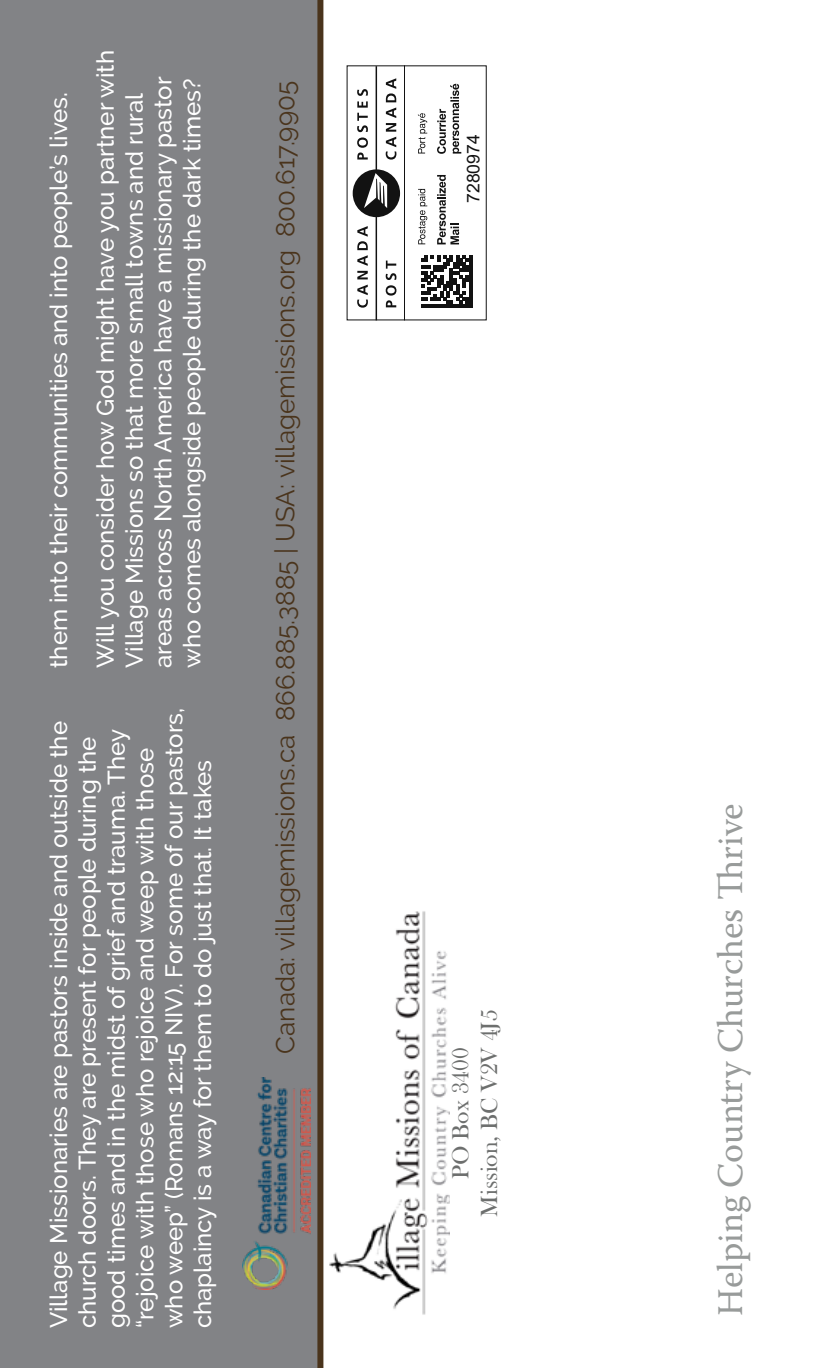
<style>
.page{position:relative;width:828px;height:1368px;background:#fff}
.page>*{position:absolute;margin:0;border:0;box-sizing:border-box;transform-origin:0 0}
.t1{font:36px "Warnock Pro";color:#989b9a}
.t2{font:26px "Raleway";color:#4a341c}
.t3{font:500 24px/28.8px "Raleway";color:#fff}
.t4{font:24px/28.8px "Bask Old Face";color:#6d6f6e;text-align:center}
.t5{font:17.6px "Arial";color:#121212}
</style>
<div class="page">
<hr style="left:376px;top:66px;width:1px;height:254px;background:#121212">
<div style="left:353px;top:169px;width:47px;height:48px;background:#121212;border-radius:50%"></div>
<svg style="left:364px;top:173px;width:23px;height:35px"></svg>
<svg style="left:357px;top:89px;width:11px;height:71px"></svg>
<svg style="left:386px;top:78px;width:10px;height:82px"></svg>
<svg style="left:357px;top:285px;width:11px;height:23px"></svg>
<svg style="left:357px;top:226px;width:11px;height:53px"></svg>
<svg style="left:386px;top:261px;width:10px;height:46px"></svg>
<div style="left:347px;top:65px;width:140px;height:255px;border:1px solid #121212"></div>
<hr style="left:404px;top:65px;width:1px;height:255px;background:#121212">
<svg style="left:418px;top:189px;width:9px;height:55px"></svg>
<svg style="left:418px;top:113px;width:9px;height:41px"></svg>
<svg style="left:437px;top:175px;width:22px;height:69px"></svg>
<svg style="left:437px;top:84px;width:24px;height:70px"></svg>
<svg style="left:421px;top:256px;width:51px;height:51px"></svg>
<img style="left:330px;top:911px;width:119px;height:404px">
<div style="left:0;top:0;width:323px;height:1368px;background:#828386"></div>
<img style="left:243px;top:1077px;width:67px;height:213px">
<p class="t3" style="left:35px;top:668px;width:620px;line-height:46.8px;rotate:-90deg">them into their communities and into people’s lives.<br>Will you consider how God might have you partner with</p>
<p class="t3" style="left:120px;top:668px;width:593px;rotate:-90deg">Village Missions so that more small towns and rural areas across North America have a missionary pastor who comes alongside people during the dark times?</p>
<p class="t3" style="left:44px;top:1328px;width:622px;rotate:-90deg">Village Missionaries are pastors inside and outside the church doors. They are present for people during the good times and in the midst of grief and trauma. They “rejoice with those who rejoice and weep with those who weep” (Romans 12:15 NIV). For some of our pastors, chaplaincy is a way for them to do just that. It takes</p>
<p class="t2" style="left:270px;top:1054px;width:974px;rotate:-90deg">Canada: villagemissions.ca 866.885.3885 | USA: villagemissions.org 800.617.9905</p>
<p class="t5" style="left:461px;top:203px;width:70px;rotate:-90deg">7280974</p>
<p class="t4" style="left:447px;top:1217px;width:208px;rotate:-90deg">PO Box 3400<br>Mission, BC V2V 4J5</p>
<h1 class="t1" style="left:709px;top:1316px;width:514px;rotate:-90deg">Helping Country Churches Thrive</h1>
</div>
